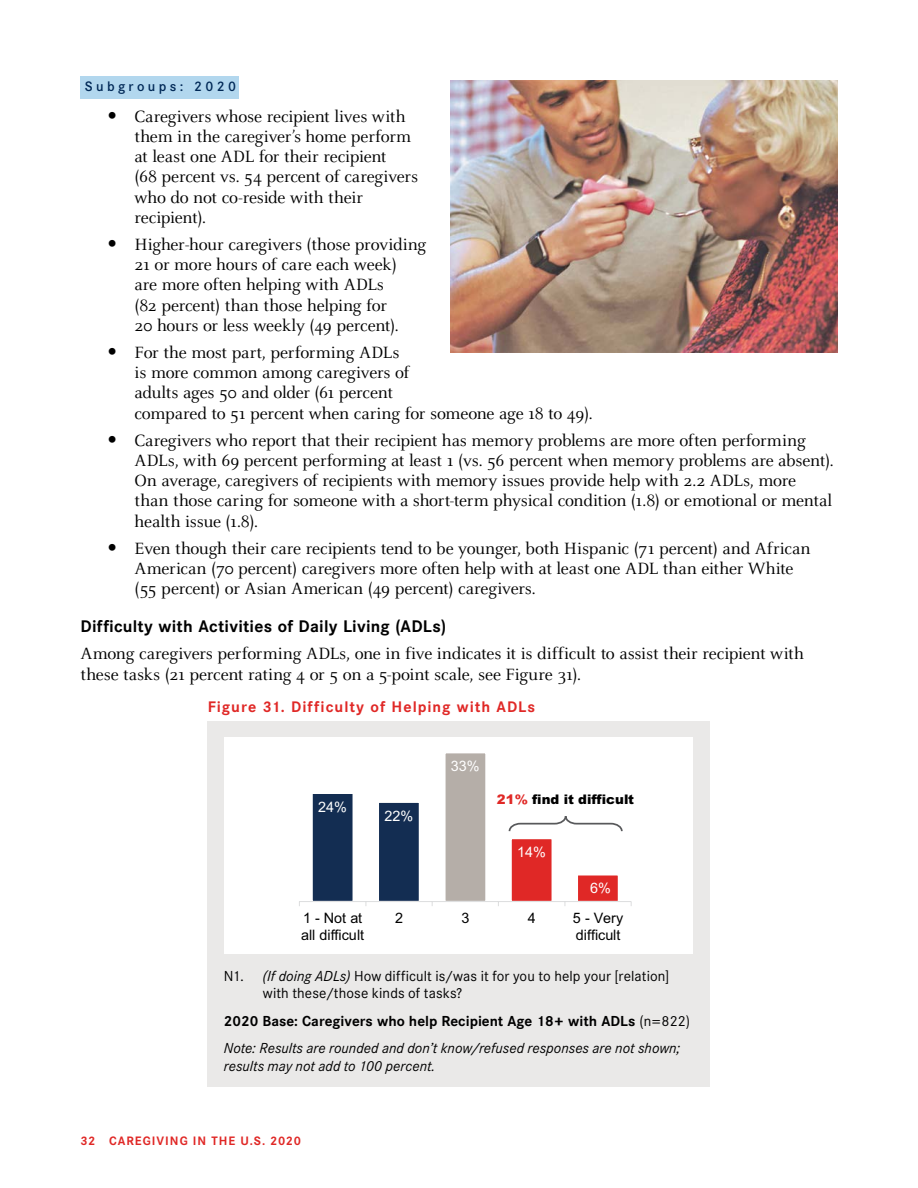
<style>
.page{position:relative;width:918px;height:1188px;background:#fff}
.page>*{position:absolute;margin:0;border:0;box-sizing:border-box;transform-origin:0 0}
.t1{font:18px/20.2px "Celeste Pro";letter-spacing:-.015em;color:#000}
.t2{font:700 16.5px "Corporate S";letter-spacing:.015em;color:#000}
.CaptionLine2{font:700 15px "Corporate S";letter-spacing:.065em;color:#e02826}
.t3{font:14.4px/16.5px "Arial";color:#000}
.t4{font:14.4px "Arial";letter-spacing:.005em;color:#fff}
.Rounding{font:italic 14.25px/17.2px "Corporate S";color:#000}
.Question{font:14.25px/17.2px "Corporate S";letter-spacing:.005em;color:#000}
.Base{font:700 14.25px "Corporate S";color:#000}
.Subgroup_Head{font:500 13.5px "Corporate S";letter-spacing:.25em;color:#002856}
.t5{font:900 13.2px "Arial";letter-spacing:.005em;color:#000}
.t6{font:700 12px "Corporate S";letter-spacing:.08em;color:#e02826}
.s1{font-family:"Arial";font-size:27px}
.s2{color:#e02826}
.s3{font-style:italic}
.s4{font-weight:400}
</style>
<div class="page">
<div style="left:81px;top:76px;width:158px;height:22px;background:#b2d7ee"></div>
<div style="left:208px;top:721px;width:502px;height:366px;background:#eae9e8"></div>
<div style="left:225px;top:737px;width:468px;height:217px;background:#fff"></div>
<div style="left:312px;top:793px;width:41px;height:109px;background:#132d52"></div>
<div style="left:311px;top:792px;width:43px;height:111px;border:2px solid #fff"></div>
<div style="left:378px;top:802px;width:42px;height:100px;background:#132d52"></div>
<div style="left:377px;top:801px;width:44px;height:102px;border:2px solid #fff"></div>
<div style="left:445px;top:753px;width:41px;height:149px;background:#b5aea8"></div>
<div style="left:444px;top:752px;width:43px;height:151px;border:2px solid #fff"></div>
<div style="left:511px;top:838px;width:41px;height:64px;background:#e02826"></div>
<div style="left:510px;top:837px;width:43px;height:66px;border:2px solid #fff"></div>
<div style="left:577px;top:875px;width:42px;height:27px;background:#e02826"></div>
<div style="left:576px;top:874px;width:44px;height:29px;border:2px solid #fff"></div>
<hr style="left:299px;top:901px;width:332px;height:1px;background:#dcddde">
<svg style="left:508px;top:816px;width:115px;height:16px"></svg>
<img style="left:450px;top:81px;width:387px;height:272px">
<p class="Subgroup_Head" style="left:85px;top:78px;width:153px">Subgroups: 2020</p>
<p class="t1" style="left:135px;top:106px;width:285px;text-indent:-27px"><span class="s1">•</span> Caregivers whose recipient lives with them in the caregiver’s home perform at least one ADL for their recipient<br>(68 percent vs. 54 percent of caregivers who do not co-reside with their recipient).</p>
<p class="t1" style="left:135px;top:234px;width:293px;text-indent:-27px"><span class="s1">•</span> Higher-hour caregivers (those providing 21 or more hours of care each week)<br>are more often helping with ADLs<br>(82 percent) than those helping for<br>20 hours or less weekly (49 percent).</p>
<p class="t1" style="left:135px;top:342px;width:460px;text-indent:-27px"><span class="s1">•</span> For the most part, performing ADLs<br>is more common among caregivers of<br>adults ages 50 and older (61 percent<br>compared to 51 percent when caring for someone age 18 to 49).</p>
<p class="t1" style="left:135px;top:430px;width:701px;text-indent:-27px"><span class="s1">•</span> Caregivers who report that their recipient has memory problems are more often performing ADLs, with 69 percent performing at least 1 (vs. 56 percent when memory problems are absent).<br>On average, caregivers of recipients with memory issues provide help with 2.2 ADLs, more than those caring for someone with a short-term physical condition (1.8) or emotional or mental health issue (1.8).</p>
<p class="t1" style="left:135px;top:538px;width:677px;text-indent:-27px"><span class="s1">•</span> Even though their care recipients tend to be younger, both Hispanic (71 percent) and African<br>American (70 percent) caregivers more often help with at least one ADL than either White (55 percent) or Asian American (49 percent) caregivers.</p>
<h4 class="t2" style="left:81px;top:617px;width:367px">Difficulty with Activities of Daily Living (ADLs)</h4>
<p class="t1" style="left:81px;top:643px;width:725px">Among caregivers performing ADLs, one in five indicates it is difficult to assist their recipient with these tasks (21 percent rating 4 or 5 on a 5-point scale, see Figure 31).</p>
<p class="CaptionLine2" style="left:208px;top:698px;width:329px">Figure 31. Difficulty of Helping with ADLs</p>
<p class="t4" style="left:318px;top:797px;width:30px">24%</p>
<p class="t4" style="left:384px;top:806px;width:30px">22%</p>
<p class="t4" style="left:451px;top:756px;width:30px">33%</p>
<p class="t5" style="left:497px;top:789px;width:139px"><span class="s2">21%</span> find it difficult</p>
<p class="t4" style="left:517px;top:842px;width:30px">14%</p>
<p class="t4" style="left:590px;top:878px;width:22px">6%</p>
<p class="t3" style="left:301px;top:910px;width:65px">1 - Not at all difficult</p>
<p class="t3" style="left:395px;top:910px;width:10px">2</p>
<p class="t3" style="left:461px;top:910px;width:10px">3</p>
<p class="t3" style="left:528px;top:910px;width:10px">4</p>
<p class="t3" style="left:573px;top:910px;width:52px">5 - Very difficult</p>
<p class="Question" style="left:263px;top:967px;width:408px;text-indent:-39px">N1. <span class="s3">(If doing ADLs)</span> How difficult is/was it for you to help your [relation] with these/those kinds of tasks?</p>
<p class="Base" style="left:224px;top:1012px;width:468px">2020 Base: Caregivers who help Recipient Age 18+ with ADLs <span class="s4">(n=822)</span></p>
<p class="Rounding" style="left:224px;top:1040px;width:458px">Note: Results are rounded and don’t know/refused responses are not shown; results may not add to 100 percent.</p>
<p class="t6" style="left:81px;top:1134px;width:222px">32 CAREGIVING IN THE U.S. 2020</p>
</div>
